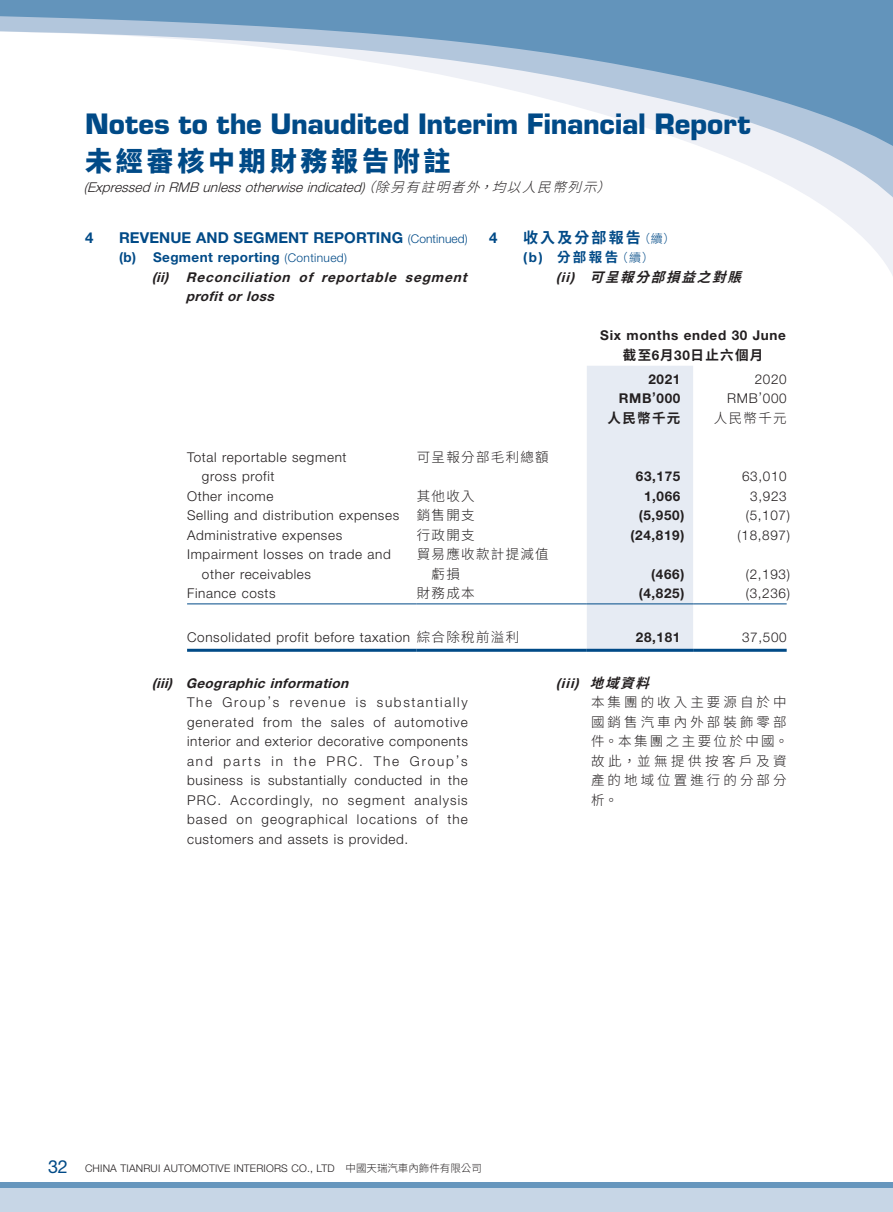
<style>
.page{position:relative;width:893px;height:1212px;background:#fff}
.page>*{position:absolute;margin:0;border:0;box-sizing:border-box;transform-origin:0 0}
.t1{font:900 30.75px "Eurostile";letter-spacing:-.005em;color:#004a87}
.t2{font:800 27px "Source Han Sans TC";letter-spacing:.14em;color:#004a87}
.Heading_1{font:700 15px "Helvetica Neue LT Std";letter-spacing:.005em;color:#004a87}
.C_Heading_1{font:700 15px "Source Han Sans TC";letter-spacing:.145em;color:#004a87}
.C_Heading_1-2{font:700 15px "Helvetica Neue LT Std";color:#004a87}
.Body_Text{font:300 13.5px/19.5px "Helvetica Neue LT Std";letter-spacing:.05em;color:#231f20}
.Heading_3{font:italic 700 13.5px/19.5px "Helvetica Neue LT Std";color:#231f20}
.Body_Text-2{font:700 13.5px "Helvetica Neue LT Std";letter-spacing:.05em;color:#231f20}
.C_Body_Text{font:300 13.5px/19.5px "Source Han Sans TC";letter-spacing:.225em;color:#231f20}
.t3{font:italic 300 13.5px "Helvetica Neue LT Std";color:#231f20}
.Body_Text-3{font:300 13.5px/19.5px "Source Han Sans TC";letter-spacing:.1em;color:#231f20}
.Heading_2{font:700 13.5px "Helvetica Neue LT Std";letter-spacing:.03em;color:#004a87}
.Body_Text-4{font:700 13.5px "Source Han Sans TC";letter-spacing:.1em;color:#231f20}
.C_Heading_3{font:italic 700 13.5px "Source Han Sans TC";color:#231f20}
.C_Heading_2{font:700 13.5px "Source Han Sans TC";color:#004a87}
.C_Heading_3-2{font:italic 700 13.5px "Helvetica Neue LT Std";color:#231f20}
.t4{font:300 10.5px "Helvetica Neue LT Std";letter-spacing:.02em;color:#231f20}
.s1{font-family:"Source Han Sans TC"}
.s2{font-weight:300;font-size:12px}
.s3{font-family:"Helvetica Neue LT Std"}
.s4{font-weight:400;font-size:18px;color:#004a87}
</style>
<div class="page">
<svg style="left:812px;top:198px;width:81px;height:78px"></svg>
<svg style="left:703px;top:147px;width:190px;height:51px;fill:#eef0f6"></svg>
<svg style="left:0;top:0;width:893px;height:147px"></svg>
<div style="left:0;top:1182px;width:893px;height:30px;background:#6696bd"></div>
<div style="left:0;top:1188px;width:893px;height:24px;background:#c7d6e6"></div>
<div style="left:587px;top:366px;width:106px;height:283px;background:#e6ebf3"></div>
<hr style="left:187px;top:603px;width:230px;height:1px;background:#004a87">
<hr style="left:417px;top:603px;width:170px;height:1px;background:#004a87">
<hr style="left:587px;top:603px;width:106px;height:1px;background:#004a87">
<hr style="left:693px;top:603px;width:94px;height:1px;background:#004a87">
<hr style="left:187px;top:649px;width:230px;height:3px;background:#004a87">
<hr style="left:417px;top:649px;width:170px;height:3px;background:#004a87">
<hr style="left:587px;top:649px;width:106px;height:3px;background:#004a87">
<hr style="left:693px;top:649px;width:94px;height:3px;background:#004a87">
<h1 class="t1" style="left:85px;top:102px;width:667px">Notes to the Unaudited Interim Financial Report</h1>
<h2 class="t2" style="left:85px;top:145px;width:367px">未經審核中期財務報告附註</h2>
<p class="t3" style="left:84px;top:179px;width:538px">(Expressed inRMB unlessotherwiseindicated)<span class="s1">（除另有註明者外，均以人民幣列示）</span></p>
<p class="Heading_1" style="left:85px;top:228px;width:10px">4</p>
<p class="Heading_1" style="left:119px;top:228px;width:350px">REVENUE AND SEGMENT REPORTING <span class="s2">(Continued)</span></p>
<p class="Heading_2" style="left:119px;top:249px;width:230px">(b) Segment reporting <span class="s2">(Continued)</span></p>
<p class="Heading_3" style="left:152px;top:267px;width:18px">(ii)</p>
<p class="Heading_3" style="left:186px;top:267px;width:286px">Reconciliation of reportable segment profitorloss</p>
<p class="C_Heading_1-2" style="left:489px;top:228px;width:10px">4</p>
<p class="C_Heading_1" style="left:523px;top:229px;width:154px">收入及分部報告<span class="s2">（續）</span></p>
<p class="C_Heading_2" style="left:523px;top:250px;width:133px"><span class="s3">(b)</span> 分部報告<span class="s2">（續）</span></p>
<p class="C_Heading_3" style="left:556px;top:269px;width:197px"><span class="s3">(i i)</span> 可呈報分部損益之對賬</p>
<p class="Body_Text-2" style="left:600px;top:327px;width:187px">Six months ended 30 June</p>
<p class="Body_Text-4" style="left:623px;top:347px;width:142px">截至<span class="s3">6</span>月<span class="s3">30</span>日止六個月</p>
<p class="Body_Text-2" style="left:648px;top:370px;width:33px">2021</p>
<p class="Body_Text" style="left:755px;top:369px;width:33px">2020</p>
<p class="Body_Text-2" style="left:619px;top:390px;width:63px">RMB’000</p>
<p class="Body_Text" style="left:727px;top:388px;width:61px">RMB’000</p>
<p class="Body_Text-4" style="left:608px;top:410px;width:74px">人民幣千元</p>
<p class="Body_Text-3" style="left:714px;top:408px;width:74px">人民幣千元</p>
<p class="Body_Text" style="left:202px;top:447px;width:146px;text-indent:-15px">Total reportable segment gross profit</p>
<p class="Body_Text-3" style="left:417px;top:447px;width:134px">可呈報分部毛利總額</p>
<p class="Body_Text-2" style="left:636px;top:468px;width:46px">63,175</p>
<p class="Body_Text" style="left:742px;top:466px;width:46px">63,010</p>
<p class="Body_Text" style="left:187px;top:486px;width:88px">Other income</p>
<p class="Body_Text-3" style="left:417px;top:486px;width:59px">其他收入</p>
<p class="Body_Text-2" style="left:644px;top:487px;width:38px">1,066</p>
<p class="Body_Text" style="left:750px;top:486px;width:38px">3,923</p>
<p class="Body_Text" style="left:187px;top:505px;width:214px">Selling and distribution expenses</p>
<p class="Body_Text-3" style="left:417px;top:506px;width:59px">銷售開支</p>
<p class="Body_Text-2" style="left:639px;top:507px;width:47px">(5,950)</p>
<p class="Body_Text" style="left:746px;top:505px;width:46px">(5,107)</p>
<p class="Body_Text" style="left:187px;top:525px;width:157px">Administrative expenses</p>
<p class="Body_Text-3" style="left:417px;top:525px;width:59px">行政開支</p>
<p class="Body_Text-2" style="left:631px;top:526px;width:55px">(24,819)</p>
<p class="Body_Text" style="left:738px;top:525px;width:54px">(18,897)</p>
<p class="Body_Text" style="left:202px;top:544px;width:190px;text-indent:-15px">Impairment losses on trade and other receivables</p>
<p class="Body_Text-3" style="left:432px;top:545px;width:119px;text-indent:-15px">貿易應收款計提減值虧損</p>
<p class="Body_Text-2" style="left:651px;top:565px;width:35px">(466)</p>
<p class="Body_Text" style="left:746px;top:564px;width:46px">(2,193)</p>
<p class="Body_Text" style="left:187px;top:583px;width:90px">Finance costs</p>
<p class="Body_Text-3" style="left:417px;top:584px;width:59px">財務成本</p>
<p class="Body_Text-2" style="left:639px;top:585px;width:47px">(4,825)</p>
<p class="Body_Text" style="left:746px;top:583px;width:46px">(3,236)</p>
<p class="Body_Text" style="left:187px;top:627px;width:224px">Consolidated profit before taxation</p>
<p class="Body_Text-3" style="left:417px;top:627px;width:104px">綜合除稅前溢利</p>
<p class="Body_Text-2" style="left:636px;top:628px;width:46px">28,181</p>
<p class="Body_Text" style="left:742px;top:627px;width:46px">37,500</p>
<p class="Heading_3" style="left:152px;top:673px;width:202px">(iii) Geographic information</p>
<p class="Body_Text" style="left:187px;top:692px;width:282px;text-align:justify">The Group’s revenue is substantially generated from the sales of automotive interior and exterior decorative components and parts in the PRC. The Group’s business is substantially conducted in the PRC. Accordingly, no segment analysis based on geographical locations of the customers and assets is provided.</p>
<p class="C_Heading_3-2" style="left:556px;top:674px;width:105px">(iii) <span class="s1">地域資料</span></p>
<p class="C_Body_Text" style="left:591px;top:693px;width:199px">本集團的收入主要源自於中國銷售汽車內外部裝飾零部件。本集團之主要位於中國。故此，並無提供按客戶及資產的地域位置進行的分部分析。</p>
<p class="t4" style="left:48px;top:1162px;width:435px"><span class="s4">32</span> CHINA TIANRUI AUTOMOTIVE INTERIORS CO., LTD<span class="s1">　中國天瑞汽車內飾件有限公司</span></p>
</div>
